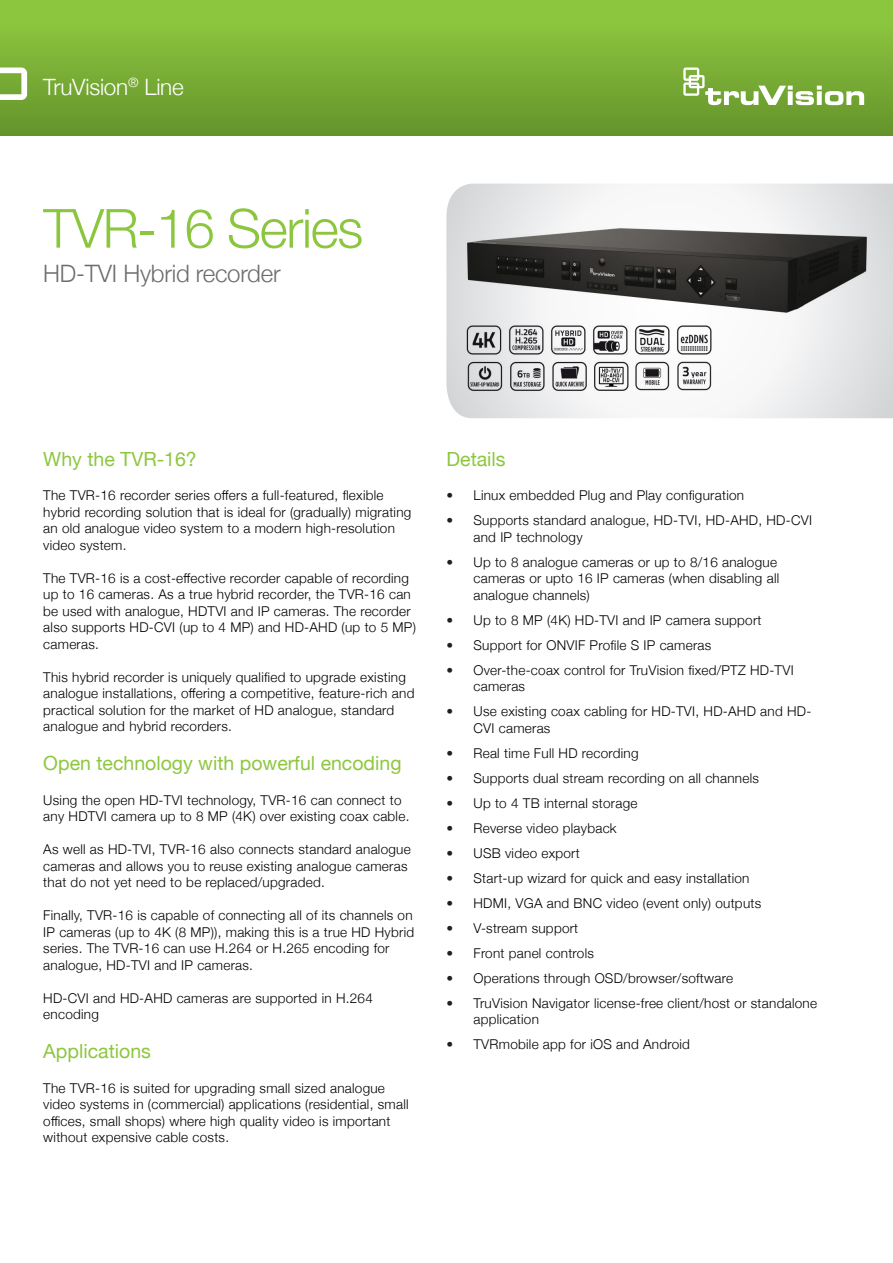
<style>
.page{position:relative;width:893px;height:1263px;background:#fff}
.page>*{position:absolute;margin:0;border:0;box-sizing:border-box;transform-origin:0 0}
.t1{font:300 54px "Helvetica Neue";letter-spacing:-.025em;color:#8bc63e}
.t2{font:300 24px "Helvetica Neue";letter-spacing:-.01em;color:#6c6d70}
.t3{font:300 22.5px "Helvetica Neue";letter-spacing:-.01em;color:#fff}
.Headings{font:19.5px "Helvetica Neue";color:#8dc73e}
.Paragraph_Style1{font:300 13.5px/16.5px "Helvetica Neue";letter-spacing:.02em;color:#000}
.s1{color:#231f20}
</style>
<div class="page">
<svg style="left:446px;top:184px;width:447px;height:234px"></svg>
<div style="left:0;top:0;width:893px;height:135px;background:linear-gradient(to bottom,#91cd41,#66942c)"></div>
<svg style="left:683px;top:68px;width:181px;height:37px"></svg>
<svg style="left:0;top:68px;width:27px;height:32px"></svg>
<img style="left:456px;top:196px;width:418px;height:223px">
<p class="t3" style="left:43px;top:68px;width:142px">TruVision<sup>®</sup> Line</p>
<p class="t1" style="left:43px;top:185px;width:321px">TVR-16 Series</p>
<p class="t2" style="left:43px;top:254px;width:239px">HD-TVI Hybrid recorder</p>
<p class="Headings" style="left:43px;top:445px;width:155px">Why the TVR-16?</p>
<p class="Paragraph_Style1" style="left:43px;top:486px;width:370px">The TVR-16 recorder series offers a full-featured, flexible hybrid recording solution that is ideal for (gradually) migrating an old analogue video system to a modern high-resolution video system.</p>
<p class="Paragraph_Style1" style="left:43px;top:569px;width:374px">The TVR-16 is a cost-effective recorder capable of recording up to 16 cameras. As a true hybrid recorder, the TVR-16 can be used with analogue, HDTVI and IP cameras. The recorder also supports HD-CVI (up to 4 MP) and HD-AHD (up to 5 MP) cameras.</p>
<p class="Paragraph_Style1" style="left:43px;top:668px;width:373px">This hybrid recorder is uniquely qualified to upgrade existing analogue installations, offering a competitive, feature-rich and practical solution for the market of HD analogue, standard analogue and hybrid recorders.</p>
<p class="Headings" style="left:43px;top:749px;width:360px">Open technology with powerful encoding</p>
<p class="Paragraph_Style1" style="left:43px;top:791px;width:368px">Using the open HD-TVI technology, TVR-16 can connect to any HDTVI camera up to 8 MP (4K) over existing coax cable.</p>
<p class="Paragraph_Style1" style="left:43px;top:840px;width:369px">As well as HD-TVI, TVR-16 also connects standard analogue cameras and allows you to reuse existing analogue cameras that do not yet need to be replaced/upgraded.</p>
<p class="Paragraph_Style1" style="left:43px;top:906px;width:372px">Finally, TVR-16 is capable of connecting all of its channels on IP cameras (up to 4K (8 MP)), making this is a true HD Hybrid series. The TVR-16 can use H.264 or H.265 encoding for analogue, HD-TVI and IP cameras.</p>
<p class="Paragraph_Style1" style="left:43px;top:989px;width:331px">HD-CVI and HD-AHD cameras are supported in H.264 encoding</p>
<p class="Headings" style="left:43px;top:1037px;width:109px">Applications</p>
<p class="Paragraph_Style1" style="left:43px;top:1079px;width:367px">The TVR-16 is suited for upgrading small sized analogue video systems in (commercial) applications (residential, small offices, small shops) where high quality video is important without expensive cable costs.</p>
<p class="Headings" style="left:446px;top:445px;width:61px">Details</p>
<p class="Paragraph_Style1" style="left:446px;top:486px;width:299px"><span class="s1">•</span> Linux embedded Plug and Play configuration</p>
<p class="Paragraph_Style1" style="left:473px;top:511px;width:340px;text-indent:-27px"><span class="s1">•</span> Supports standard analogue, HD-TVI, HD-AHD, HD-CVI and IP technology</p>
<p class="Paragraph_Style1" style="left:473px;top:553px;width:307px;text-indent:-27px"><span class="s1">•</span> Up to 8 analogue cameras or up to 8/16 analogue cameras or upto 16 IP cameras (when disabling all analogue channels)</p>
<p class="Paragraph_Style1" style="left:446px;top:611px;width:317px"><span class="s1">•</span> Up to 8 MP (4K) HD-TVI and IP camera support</p>
<p class="Paragraph_Style1" style="left:446px;top:636px;width:266px"><span class="s1">•</span> Support for ONVIF Profile S IP cameras</p>
<p class="Paragraph_Style1" style="left:473px;top:661px;width:322px;text-indent:-27px"><span class="s1">•</span> Over-the-coax control for TruVision fixed/PTZ HD-TVI cameras</p>
<p class="Paragraph_Style1" style="left:473px;top:702px;width:339px;text-indent:-27px"><span class="s1">•</span> Use existing coax cabling for HD-TVI, HD-AHD and HD-<br>CVI cameras</p>
<p class="Paragraph_Style1" style="left:446px;top:744px;width:194px"><span class="s1">•</span> Real time Full HD recording</p>
<p class="Paragraph_Style1" style="left:446px;top:769px;width:314px"><span class="s1">•</span> Supports dual stream recording on all channels</p>
<p class="Paragraph_Style1" style="left:446px;top:794px;width:193px"><span class="s1">•</span> Up to 4 TB internal storage</p>
<p class="Paragraph_Style1" style="left:446px;top:819px;width:172px"><span class="s1">•</span> Reverse video playback</p>
<p class="Paragraph_Style1" style="left:446px;top:844px;width:135px"><span class="s1">•</span> USB video export</p>
<p class="Paragraph_Style1" style="left:446px;top:869px;width:304px"><span class="s1">•</span> Start-up wizard for quick and easy installation</p>
<p class="Paragraph_Style1" style="left:446px;top:894px;width:316px"><span class="s1">•</span> HDMI, VGA and BNC video (event only) outputs</p>
<p class="Paragraph_Style1" style="left:446px;top:919px;width:133px"><span class="s1">•</span> V-stream support</p>
<p class="Paragraph_Style1" style="left:446px;top:944px;width:149px"><span class="s1">•</span> Front panel controls</p>
<p class="Paragraph_Style1" style="left:446px;top:969px;width:288px"><span class="s1">•</span> Operations through OSD/browser/software</p>
<p class="Paragraph_Style1" style="left:473px;top:994px;width:345px;text-indent:-27px"><span class="s1">•</span> TruVision Navigator license-free client/host or standalone application</p>
<p class="Paragraph_Style1" style="left:446px;top:1035px;width:245px"><span class="s1">•</span> TVRmobile app for iOS and Android</p>
</div>
